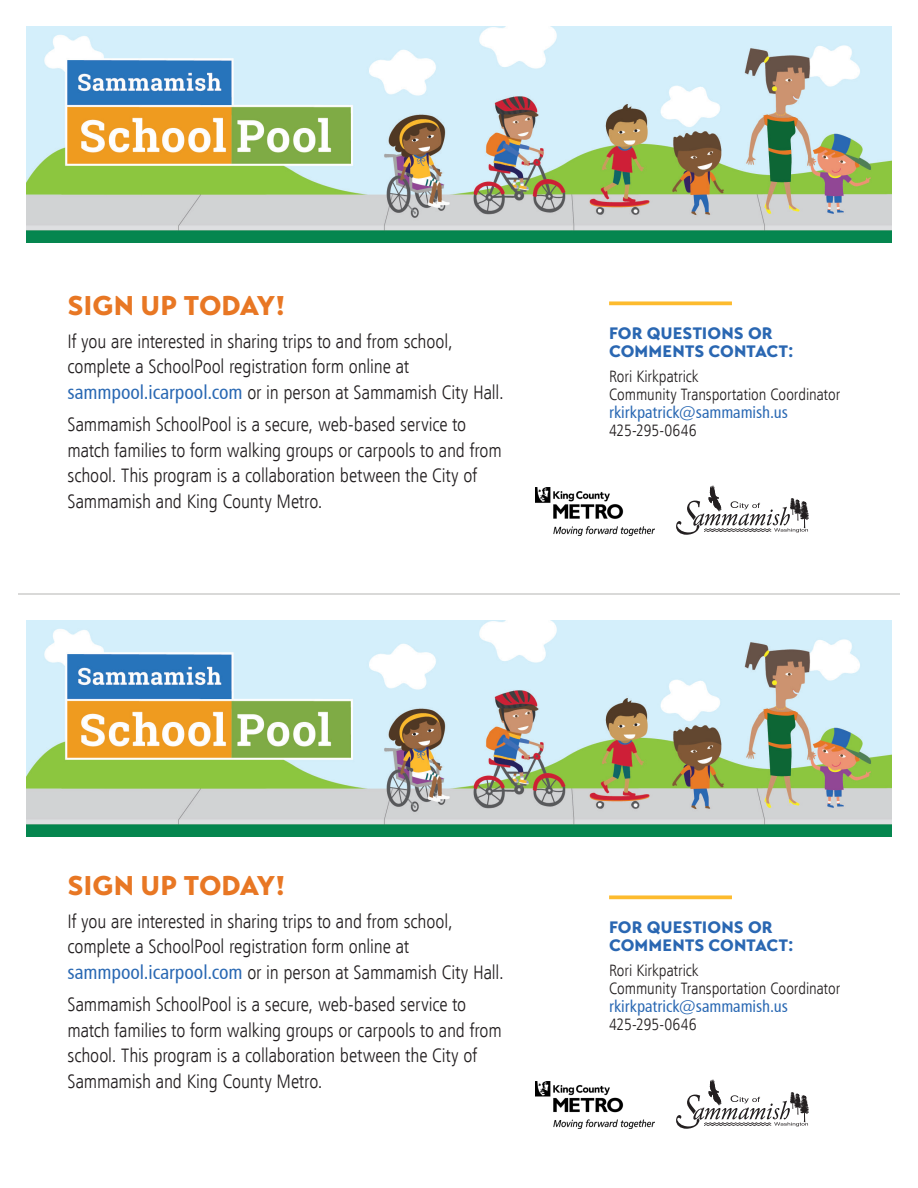
<style>
.page{position:relative;width:918px;height:1188px;background:#fff}
.page>*{position:absolute;margin:0;border:0;box-sizing:border-box;transform-origin:0 0}
.h2_5{font:900 27px "Transat Text";color:#e87724}
.Body{font:19.5px/25.5px "Humanist 777 TL Light Cn B";letter-spacing:-.005em;color:#231f20}
.Body-2{font:16.5px/18px "Humanist 777 TL Light Cn B";color:#231f20}
.t1{font:900 16.5px/18px "Transat Text";letter-spacing:.005em;color:#2a67b2}
.s1{font-family:"Humanist 777 BT Roman Condensed B";color:#2968b3}
</style>
<div class="page">
<img style="left:536px;top:1081px;width:119px;height:48px">
<svg style="left:676px;top:1079px;width:133px;height:50px"></svg>
<svg style="left:609px;top:301px;width:123px;height:4px"></svg>
<svg style="left:609px;top:895px;width:123px;height:4px"></svg>
<hr style="left:0;top:594px;width:918px;height:1px;background:#b4b5b3">
<img style="left:26px;top:27px;width:866px;height:216px">
<img style="left:26px;top:621px;width:866px;height:216px">
<img style="left:536px;top:487px;width:119px;height:48px">
<svg style="left:676px;top:485px;width:133px;height:50px"></svg>
<p class="h2_5" style="left:68px;top:289px;width:220px">SIGN UP TODAY!</p>
<p class="Body" style="left:68px;top:328px;width:438px">If you are interested in sharing trips to and from school, complete a SchoolPool registration form online at <span class="s1">sammpool.icarpool.com</span> or in person at Sammamish City Hall.</p>
<p class="Body" style="left:68px;top:411px;width:436px">Sammamish SchoolPool is a secure, web-based service to match families to form walking groups or carpools to and from school. This program is a collaboration between the City of Sammamish and King County Metro.</p>
<p class="t1" style="left:609px;top:324px;width:186px">FOR QUESTIONS OR<br>COMMENTS CONTACT:</p>
<p class="Body-2" style="left:609px;top:367px;width:232px">Rori Kirkpatrick<br>Community Transportation Coordinator <span class="s1">rkirkpatrick@sammamish.us<br></span>425-295-0646</p>
<p class="h2_5" style="left:68px;top:869px;width:220px">SIGN UP TODAY!</p>
<p class="Body" style="left:68px;top:908px;width:438px">If you are interested in sharing trips to and from school, complete a SchoolPool registration form online at <span class="s1">sammpool.icarpool.com</span> or in person at Sammamish City Hall.</p>
<p class="Body" style="left:68px;top:991px;width:436px">Sammamish SchoolPool is a secure, web-based service to match families to form walking groups or carpools to and from school. This program is a collaboration between the City of Sammamish and King County Metro.</p>
<p class="t1" style="left:609px;top:918px;width:186px">FOR QUESTIONS OR<br>COMMENTS CONTACT:</p>
<p class="Body-2" style="left:609px;top:961px;width:232px">Rori Kirkpatrick<br>Community Transportation Coordinator <span class="s1">rkirkpatrick@sammamish.us<br></span>425-295-0646</p>
</div>
